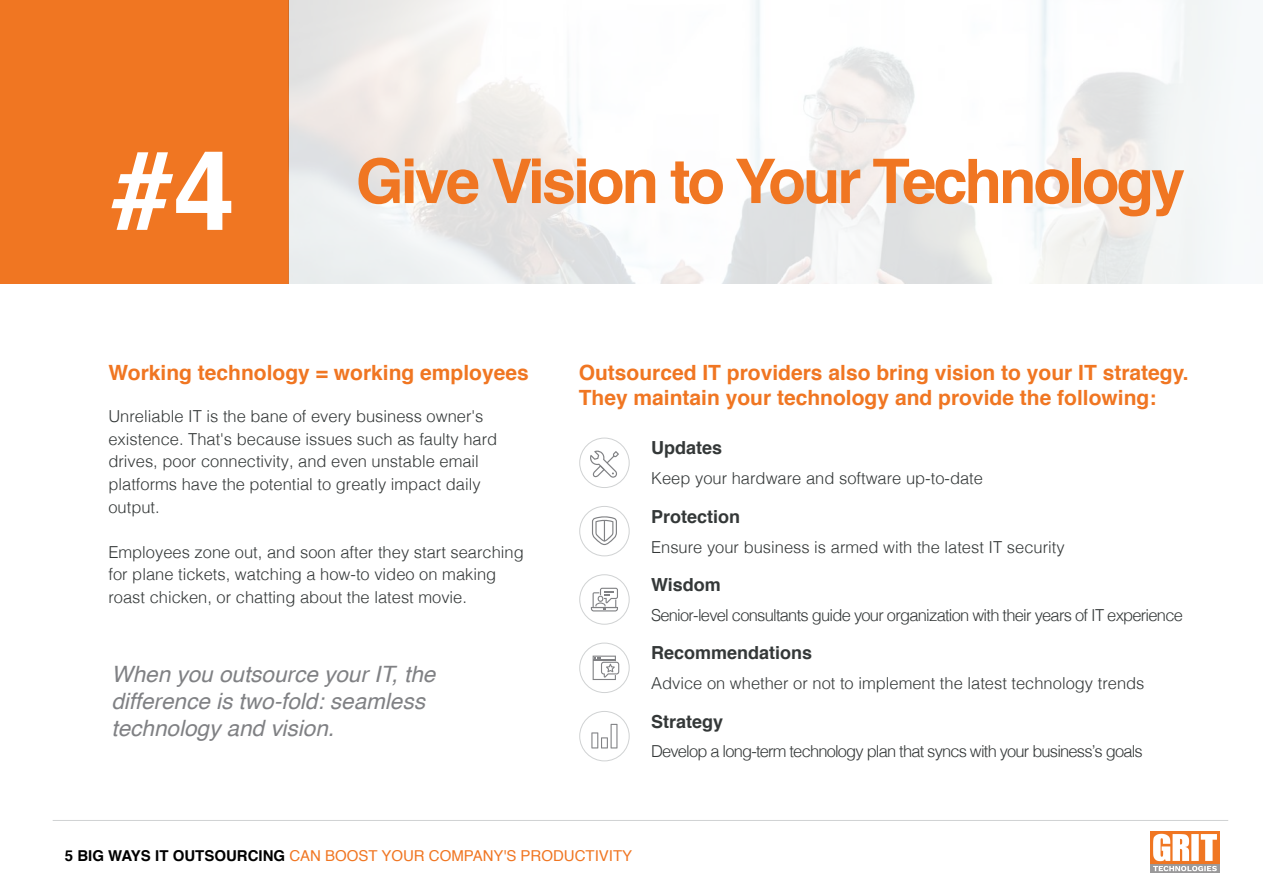
<style>
.page{position:relative;width:1263px;height:893px;background:#fff}
.page>*{position:absolute;margin:0;border:0;box-sizing:border-box;transform-origin:0 0}
.t1{font:700 61.5px "Helvetica";letter-spacing:-.05em;color:#f07622}
.t2{font:italic 22.5px/27px "Helvetica";color:#808184}
.t3{font:700 21px/25.2px "Helvetica";color:#f07622}
.t4{font:700 18px "Helvetica";color:#343838}
.t5{font:300 16.5px/22.5px "Helvetica";color:#343838}
.t6{font:300 16.5px "Helvetica";letter-spacing:-.045em;color:#343838}
.t7{font:300 16.5px "Helvetica";letter-spacing:-.05em;color:#343838}
.t8{font:15px "Helvetica";color:#f07622}
.s1{font-size:111px;color:#fff}
.s2{font-weight:700;color:#000}
</style>
<div class="page">
<hr style="left:53px;top:820px;width:1175px;height:1px;background:#d0d2d3">
<div style="left:0;top:0;width:288px;height:284px;background:#f07622"></div>
<img style="left:288px;top:0;width:944px;height:284px">
<div style="left:579px;top:438px;width:50px;height:50px;border:1px solid #d0d2d3;border-radius:50%"></div>
<div style="left:579px;top:506px;width:50px;height:50px;border:1px solid #d0d2d3;border-radius:50%"></div>
<div style="left:579px;top:574px;width:50px;height:51px;border:1px solid #d0d2d3;border-radius:50%"></div>
<div style="left:579px;top:643px;width:50px;height:50px;border:1px solid #d0d2d3;border-radius:50%"></div>
<div style="left:579px;top:711px;width:50px;height:50px;border:1px solid #d0d2d3;border-radius:50%"></div>
<svg style="left:592px;top:516px;width:25px;height:29px"></svg>
<svg style="left:591px;top:588px;width:27px;height:23px"></svg>
<svg style="left:593px;top:656px;width:26px;height:24px"></svg>
<svg style="left:591px;top:724px;width:26px;height:24px"></svg>
<svg style="left:590px;top:451px;width:29px;height:27px"></svg>
<img style="left:1150px;top:831px;width:69px;height:41px">
<h1 class="t1" style="left:111px;top:132px;width:1075px"><span class="s1">#4</span> Give Vision to Your Technology</h1>
<p class="t3" style="left:108px;top:360px;width:422px">Working technology = working employees</p>
<p class="t5" style="left:108px;top:404px;width:390px">Unreliable IT is the bane of every business owner's existence. That's because issues such as faulty hard drives, poor connectivity, and even unstable email platforms have the potential to greatly impact daily output.</p>
<p class="t5" style="left:108px;top:539px;width:417px">Employees zone out, and soon after they start searching for plane tickets, watching a how-to video on making roast chicken, or chatting about the latest movie.</p>
<h2 class="t2" style="left:111px;top:661px;width:325px">When you outsource your IT, the difference is two-fold: seamless technology and vision.</h2>
<p class="t3" style="left:579px;top:360px;width:611px">Outsourced IT providers also bring vision to your IT strategy.<br>They maintain your technology and provide the following:</p>
<p class="t4" style="left:651px;top:433px;width:73px">Updates</p>
<p class="t5" style="left:651px;top:465px;width:333px">Keep your hardware and software up-to-date</p>
<p class="t4" style="left:651px;top:502px;width:91px">Protection</p>
<p class="t5" style="left:651px;top:534px;width:415px">Ensure your business is armed with the latest IT security</p>
<p class="t4" style="left:651px;top:570px;width:71px">Wisdom</p>
<p class="t6" style="left:651px;top:601px;width:533px">Senior-level consultants guide your organization with their years of IT experience</p>
<p class="t4" style="left:651px;top:639px;width:163px">Recommendations</p>
<p class="t5" style="left:651px;top:671px;width:495px">Advice on whether or not to implement the latest technology trends</p>
<p class="t4" style="left:651px;top:707px;width:74px">Strategy</p>
<p class="t7" style="left:651px;top:737px;width:493px">Develop a long-term technology plan that syncs with your business’s goals</p>
<p class="t8" style="left:65px;top:844px;width:569px"><span class="s2">5 BIG WAYS IT OUTSOURCING</span> CAN BOOST YOUR COMPANY'S PRODUCTIVITY</p>
</div>
